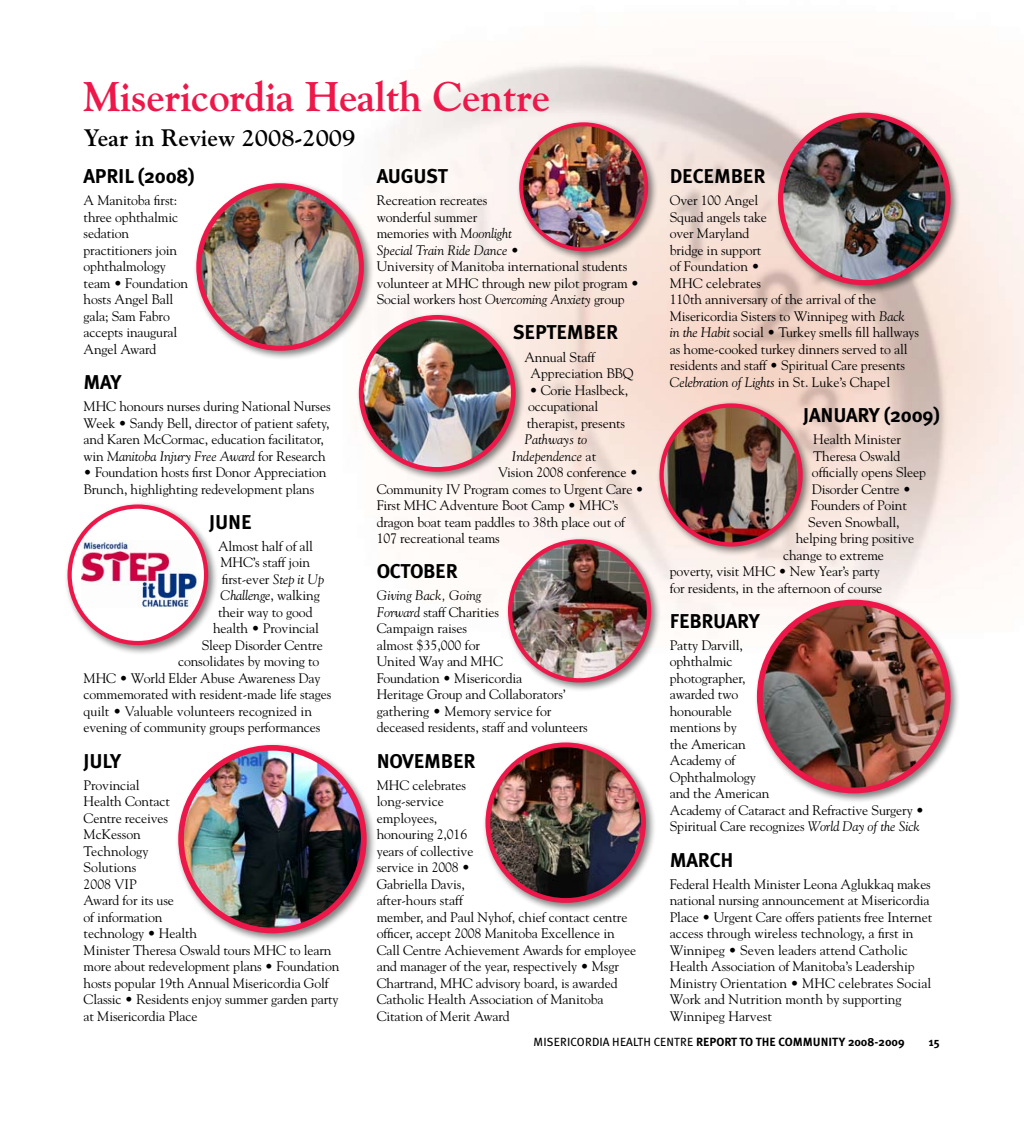
<style>
.page{position:relative;width:1024px;height:1125px;background:#fff}
.page>*{position:absolute;margin:0;border:0;box-sizing:border-box;transform-origin:0 0}
.t1{font:700 41.25px "Goudy";letter-spacing:-.01em;color:#ed1849}
.t2{font:700 23.75px "Goudy";color:#000}
.t3{font:700 20px "Meta Plus";letter-spacing:-.01em;color:#000}
.t4{font:13.75px/16.5px "Goudy";letter-spacing:-.01em;color:#000}
.t5{font:italic 13.75px "Goudy";color:#000}
.t6{font:700 11.88px "Meta Plus";color:#000}
.s1{font-style:italic}
.s2{font-style:normal}
.s3{font-weight:400}
</style>
<div class="page">
<div style="left:193px;top:180px;width:181px;height:181px;background:#000;opacity:.5"></div>
<img style="left:199px;top:186px;width:162px;height:162px;border-radius:81px">
<div style="left:196px;top:183px;width:168px;height:168px;border:5px solid #ed1849;border-radius:50%"></div>
<div style="left:64px;top:501px;width:155px;height:155px;background:#000;opacity:.5"></div>
<div style="left:70px;top:507px;width:136px;height:136px;background:#fff;border-radius:50%"></div>
<img style="left:81px;top:540px;width:121px;height:74px">
<div style="left:67px;top:504px;width:141px;height:141px;border:4px solid #ed1849;border-radius:50%"></div>
<div style="left:175px;top:742px;width:202px;height:202px;background:#000;opacity:.5"></div>
<img style="left:181px;top:749px;width:183px;height:182px">
<div style="left:178px;top:745px;width:189px;height:188px;border:6px solid #ed1849;border-radius:50%"></div>
<div style="left:516px;top:119px;width:142px;height:142px;background:#000;opacity:.5"></div>
<img style="left:521px;top:125px;width:125px;height:124px">
<div style="left:519px;top:122px;width:129px;height:129px;border:4px solid #ed1849;border-radius:50%"></div>
<div style="left:355px;top:312px;width:171px;height:170px;background:#000;opacity:.5"></div>
<img style="left:361px;top:318px;width:152px;height:150px">
<div style="left:359px;top:315px;width:157px;height:157px;border:5px solid #ed1849;border-radius:50%"></div>
<div style="left:505px;top:536px;width:156px;height:157px;background:#000;opacity:.5"></div>
<img style="left:510px;top:542px;width:139px;height:137px">
<div style="left:508px;top:539px;width:143px;height:143px;border:4px solid #ed1849;border-radius:50%"></div>
<div style="left:482px;top:739px;width:174px;height:174px;background:#000;opacity:.5"></div>
<img style="left:488px;top:745px;width:155px;height:154px">
<div style="left:485px;top:743px;width:161px;height:160px;border:5px solid #ed1849;border-radius:50%"></div>
<div style="left:775px;top:109px;width:186px;height:187px;background:#000;opacity:.5"></div>
<img style="left:780px;top:116px;width:168px;height:166px">
<div style="left:778px;top:113px;width:172px;height:172px;border:5px solid #ed1849;border-radius:50%"></div>
<div style="left:656px;top:400px;width:157px;height:157px;background:#000;opacity:.5"></div>
<img style="left:661px;top:406px;width:139px;height:138px;border-radius:69px">
<div style="left:659px;top:403px;width:143px;height:144px;border:4px solid #ed1849;border-radius:50%"></div>
<div style="left:753px;top:596px;width:208px;height:208px;background:#000;opacity:.5"></div>
<img style="left:760px;top:603px;width:188px;height:187px">
<div style="left:757px;top:600px;width:193px;height:193px;border:6px solid #ed1849;border-radius:50%"></div>
<h1 class="t1" style="left:84px;top:71px;width:468px">Misericordia Health Centre</h1>
<h2 class="t2" style="left:84px;top:123px;width:273px">Year in Review 2008-2009</h2>
<h3 class="t3" style="left:84px;top:165px;width:113px">APRIL (2008)</h3>
<p class="t4" style="left:84px;top:192px;width:106px">A Manitoba first: three ophthalmic sedation practitioners join ophthalmology team • Foundation hosts Angel Ball gala; Sam Fabro accepts inaugural<br>Angel Award</p>
<h3 class="t3" style="left:84px;top:370px;width:40px">MAY</h3>
<p class="t4" style="left:84px;top:398px;width:248px">MHC honours nurses during National Nurses Week • Sandy Bell, director of patient safety, and Karen McCormac, education facilitator, win <span class="s1">Manitoba Injury Free Award</span> for Research</p>
<p class="t4" style="left:84px;top:464px;width:244px">• Foundation hosts first Donor Appreciation<br>Brunch, highlighting redevelopment plans</p>
<h3 class="t3" style="left:209px;top:510px;width:44px">JUNE</h3>
<p class="t4" style="left:218px;top:537px;width:97px">Almost half of all</p>
<p class="t4" style="left:220px;top:554px;width:91px">MHC’s staff join</p>
<p class="t4" style="left:222px;top:570px;width:104px">first-ever <span class="s1">Step it Up</span></p>
<p class="t5" style="left:220px;top:587px;width:101px">Challenge<span class="s2">, walking</span></p>
<p class="t4" style="left:218px;top:603px;width:96px">their way to good</p>
<p class="t4" style="left:213px;top:620px;width:107px">health • Provincial</p>
<p class="t4" style="left:202px;top:636px;width:122px">Sleep Disorder Centre</p>
<p class="t4" style="left:178px;top:653px;width:143px">consolidates by moving to</p>
<p class="t4" style="left:84px;top:669px;width:238px">MHC • World Elder Abuse Awareness Day</p>
<p class="t4" style="left:84px;top:686px;width:249px">commemorated with resident-made life stages</p>
<p class="t4" style="left:84px;top:702px;width:230px">quilt • Valuable volunteers recognized in</p>
<p class="t4" style="left:84px;top:719px;width:238px">evening of community groups performances</p>
<h3 class="t3" style="left:84px;top:749px;width:39px">JULY</h3>
<p class="t4" style="left:84px;top:776px;width:257px">Provincial<br>Health Contact<br>Centre receives<br>McKesson<br>Technology<br>Solutions<br>2008 VIP<br>Award for its use<br>of information<br>technology • Health<br>Minister Theresa Oswald tours MHC to learn more about redevelopment plans • Foundation hosts popular 19th Annual Misericordia Golf<br>Classic • Residents enjoy summer garden party at Misericordia Place</p>
<h3 class="t3" style="left:377px;top:165px;width:73px">AUGUST</h3>
<p class="t4" style="left:377px;top:192px;width:264px">Recreation recreates<br>wonderful summer<br>memories with <span class="s1">Moonlight<br>Special Train Ride Dance</span> •<br>University of Manitoba international students volunteer at MHC through new pilot program •<br>Social workers host <span class="s1">Overcoming Anxiety</span> group</p>
<h3 class="t3" style="left:513px;top:321px;width:102px">SEPTEMBER</h3>
<p class="t4" style="left:530px;top:348px;width:104px;text-indent:-6px">Annual Staff<br>Appreciation BBQ</p>
<p class="t4" style="left:527px;top:381px;width:103px">• Corie Haslbeck, occupational therapist, presents</p>
<p class="t5" style="left:524px;top:431px;width:65px">Pathways to</p>
<p class="t5" style="left:512px;top:447px;width:86px">Independence <span class="s2">at</span></p>
<p class="t4" style="left:498px;top:464px;width:141px">Vision 2008 conference •</p>
<p class="t4" style="left:377px;top:480px;width:269px">Community IV Program comes to Urgent Care •</p>
<p class="t4" style="left:377px;top:497px;width:243px">First MHC Adventure Boot Camp • MHC’s</p>
<p class="t4" style="left:377px;top:513px;width:250px">dragon boat team paddles to 38th place out of</p>
<p class="t4" style="left:377px;top:530px;width:125px">107 recreational teams</p>
<h3 class="t3" style="left:377px;top:560px;width:78px">OCTOBER</h3>
<p class="t4" style="left:377px;top:587px;width:213px"><span class="s1">Giving Back, Going<br>Forward</span> staff Charities<br>Campaign raises<br>almost $35,000 for<br>United Way and MHC<br>Foundation • Misericordia<br>Heritage Group and Collaborators’ gathering • Memory service for deceased residents, staff and volunteers</p>
<h3 class="t3" style="left:377px;top:749px;width:95px">NOVEMBER</h3>
<p class="t4" style="left:377px;top:776px;width:261px">MHC celebrates<br>long-service<br>employees,<br>honouring 2,016<br>years of collective<br>service in 2008 •<br>Gabriella Davis,<br>after-hours staff<br>member, and Paul Nyhof, chief contact centre officer, accept 2008 Manitoba Excellence in<br>Call Centre Achievement Awards for employee and manager of the year, respectively • Msgr<br>Chartrand, MHC advisory board, is awarded<br>Catholic Health Association of Manitoba<br>Citation of Merit Award</p>
<h3 class="t3" style="left:670px;top:165px;width:92px">DECEMBER</h3>
<p class="t4" style="left:670px;top:192px;width:251px">Over 100 Angel<br>Squad angels take<br>over Maryland<br>bridge in support<br>of Foundation •<br>MHC celebrates<br>110th anniversary of the arrival of the<br>Misericordia Sisters to Winnipeg with <span class="s1">Back<br>in the Habit</span> social • Turkey smells fill hallways as home-cooked turkey dinners served to all residents and staff • Spiritual Care presents<br><span class="s1">Celebration of Lights</span> in St. Luke’s Chapel</p>
<h3 class="t3" style="left:803px;top:403px;width:139px">JANUARY (2009)</h3>
<p class="t4" style="left:813px;top:431px;width:89px">Health Minister</p>
<p class="t4" style="left:813px;top:447px;width:89px">Theresa Oswald</p>
<p class="t4" style="left:812px;top:464px;width:116px">officially opens Sleep</p>
<p class="t4" style="left:812px;top:480px;width:101px">Disorder Centre •</p>
<p class="t4" style="left:810px;top:497px;width:98px">Founders of Point</p>
<p class="t4" style="left:808px;top:513px;width:93px">Seven Snowball,</p>
<p class="t4" style="left:795px;top:530px;width:120px">helping bring positive</p>
<p class="t4" style="left:783px;top:546px;width:102px">change to extreme</p>
<p class="t4" style="left:670px;top:563px;width:212px">poverty, visit MHC • New Year’s party</p>
<p class="t4" style="left:670px;top:579px;width:214px">for residents, in the afternoon of course</p>
<h3 class="t3" style="left:670px;top:609px;width:91px">FEBRUARY</h3>
<p class="t4" style="left:670px;top:636px;width:256px">Patty Darvill,<br>ophthalmic<br>photographer,<br>awarded two<br>honourable<br>mentions by<br>the American<br>Academy of<br>Ophthalmology<br>and the American<br>Academy of Cataract and Refractive Surgery •<br>Spiritual Care recognizes <span class="s1">World Day of the Sick</span></p>
<h3 class="t3" style="left:670px;top:848px;width:65px">MARCH</h3>
<p class="t4" style="left:670px;top:875px;width:264px">Federal Health Minister Leona Aglukkaq makes national nursing announcement at Misericordia Place • Urgent Care offers patients free Internet access through wireless technology, a first in Winnipeg • Seven leaders attend Catholic Health Association of Manitoba’s Leadership Ministry Orientation • MHC celebrates Social Work and Nutrition month by supporting Winnipeg Harvest</p>
<p class="t6" style="left:533px;top:1035px;width:373px"><span class="s3">MISERICORDIA HEALTH CENTRE</span> REPORT TO THE COMMUNITY 2008-2009</p>
<p class="t6" style="left:929px;top:1035px;width:12px">15</p>
</div>
